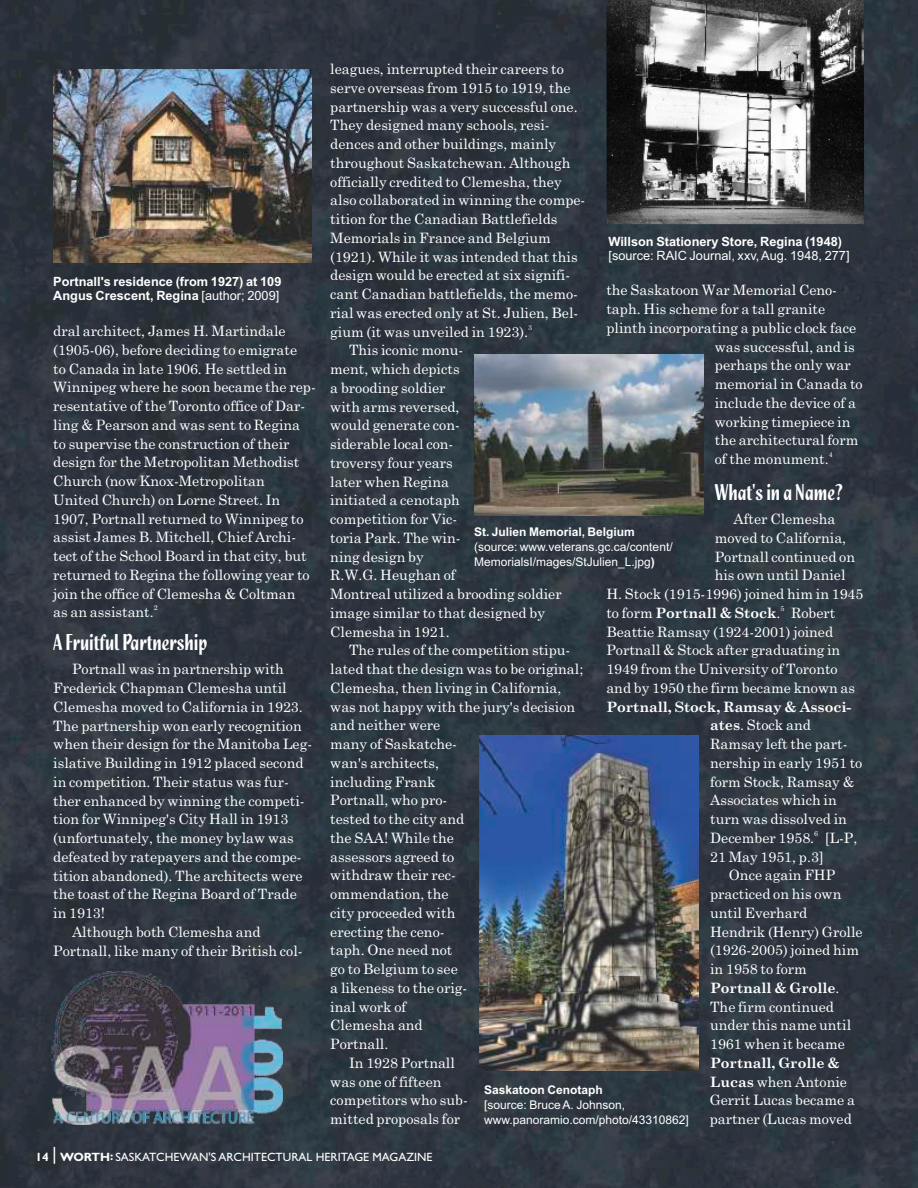
<style>
.page{position:relative;width:918px;height:1188px;background:#fff}
.page>*{position:absolute;margin:0;border:0;box-sizing:border-box;transform-origin:0 0}
.t1{font:24px "Quixley Com";color:#fff}
.t2{font:14.25px/18.8px "Century Schoolbook";color:#fff}
.t3{font:700 14.25px "Century Schoolbook";color:#fff}
.t4{font:700 12.75px/14.2px "Arial";color:#fff}
.t5{font:12.75px "Arial";color:#fff}
.t6{font:12px/15px "Arial";color:#fff}
.t7{font:12px "Gill Sans";color:#fff}
.t8{font:700 12px "Arial";color:#fff}
.t9{font:7.2px "Century Schoolbook";color:#fff}
.s1{font-weight:400}
.s2{font-weight:700}
.s3{font-family:"Arial";font-size:18px}
</style>
<div class="page">
<img style="left:0;top:0;width:918px;height:1188px">
<img style="left:51px;top:972px;width:232px;height:152px">
<img style="left:53px;top:69px;width:258px;height:193px">
<img style="left:606px;top:0;width:258px;height:224px">
<img style="left:474px;top:355px;width:229px;height:161px">
<img style="left:480px;top:736px;width:218px;height:334px">
<p class="t4" style="left:53px;top:275px;width:230px">Portnall's residence (from 1927) at 109<br>Angus Crescent, Regina <span class="s1">[author; 2009]</span></p>
<p class="t2" style="left:53px;top:323px;width:264px">dral architect, James H. Martindale (1905-06), before deciding to emigrate<br>to Canada in late 1906. He settled in Winnipeg where he soon became the rep&shy;resentative of the Toronto office of Dar&shy;ling &amp; Pearson and was sent to Regina to supervise the construction of their design for the Metropolitan Methodist Church (now Knox-Metropolitan<br>United Church) on Lorne Street. In 1907, Portnall returned to Winnipeg to assist James B. Mitchell, Chief Archi&shy;tect of the School Board in that city, but returned to Regina the following year to join the office of Clemesha &amp; Coltman</p>
<p class="t9" style="left:154px;top:605px;width:5px">2</p>
<p class="t2" style="left:53px;top:604px;width:102px">as an assistant.</p>
<h1 class="t1" style="left:53px;top:634px;width:156px">A Fruitful Partnership</h1>
<p class="t2" style="left:72px;top:661px;width:213px">Portnall was in partnership with</p>
<p class="t2" style="left:53px;top:680px;width:235px">Frederick Chapman Clemesha until</p>
<p class="t2" style="left:53px;top:699px;width:251px">Clemesha moved to California in 1923.</p>
<p class="t2" style="left:53px;top:717px;width:250px">The partnership won early recognition</p>
<p class="t2" style="left:53px;top:736px;width:260px">when their design for the Manitoba Leg-</p>
<p class="t2" style="left:53px;top:755px;width:252px">islative Building in 1912 placed second</p>
<p class="t2" style="left:53px;top:774px;width:237px">in competition. Their status was fur-</p>
<p class="t2" style="left:53px;top:792px;width:253px">ther enhanced by winning the competi-</p>
<p class="t2" style="left:53px;top:811px;width:237px">tion for Winnipeg's City Hall in 1913</p>
<p class="t2" style="left:53px;top:830px;width:242px">(unfortunately, the money bylaw was</p>
<p class="t2" style="left:53px;top:849px;width:250px">defeated by ratepayers and the compe-</p>
<p class="t2" style="left:53px;top:867px;width:251px">tition abandoned). The architects were</p>
<p class="t2" style="left:53px;top:886px;width:245px">the toast of the Regina Board of Trade</p>
<p class="t2" style="left:53px;top:905px;width:53px">in 1913!</p>
<p class="t2" style="left:72px;top:924px;width:190px">Although both Clemesha and</p>
<p class="t2" style="left:53px;top:942px;width:251px">Portnall, like many of their British col-</p>
<p class="t2" style="left:330px;top:61px;width:257px">leagues, interrupted their careers to serve overseas from 1915 to 1919, the partnership was a very successful one.<br>They designed many schools, resi&shy;dences and other buildings, mainly throughout Saskatchewan. Although officially credited to Clemesha, they also collaborated in winning the compe&shy;tition for the Canadian Battlefields Memorials in France and Belgium (1921). While it was intended that this design would be erected at six signifi&shy;cant Canadian battlefields, the memo&shy;rial was erected only at St. Julien, Bel-</p>
<p class="t9" style="left:528px;top:324px;width:5px">3</p>
<p class="t2" style="left:330px;top:323px;width:199px">gium (it was unveiled in 1923).</p>
<p class="t2" style="left:349px;top:342px;width:116px">This iconic monu-</p>
<p class="t2" style="left:330px;top:361px;width:131px">ment, which depicts</p>
<p class="t2" style="left:330px;top:380px;width:117px">a brooding soldier</p>
<p class="t2" style="left:330px;top:398px;width:131px">with arms reversed,</p>
<p class="t2" style="left:330px;top:417px;width:131px">would generate con-</p>
<p class="t2" style="left:330px;top:436px;width:124px">siderable local con-</p>
<p class="t2" style="left:330px;top:455px;width:124px">troversy four years</p>
<p class="t2" style="left:330px;top:473px;width:120px">later when Regina</p>
<p class="t2" style="left:330px;top:492px;width:131px">initiated a cenotaph</p>
<p class="t2" style="left:330px;top:511px;width:128px">competition for Vic-</p>
<p class="t2" style="left:330px;top:530px;width:132px">toria Park. The win-</p>
<p class="t2" style="left:330px;top:548px;width:95px">ning design by</p>
<p class="t2" style="left:330px;top:567px;width:127px">R.W.G. Heughan of</p>
<p class="t2" style="left:330px;top:586px;width:233px">Montreal utilized a brooding soldier</p>
<p class="t2" style="left:330px;top:605px;width:216px">image similar to that designed by</p>
<p class="t2" style="left:330px;top:623px;width:121px">Clemesha in 1921.</p>
<p class="t2" style="left:349px;top:642px;width:223px">The rules of the competition stipu-</p>
<p class="t2" style="left:330px;top:661px;width:254px">lated that the design was to be original;</p>
<p class="t2" style="left:330px;top:680px;width:233px">Clemesha, then living in California,</p>
<p class="t2" style="left:330px;top:698px;width:246px">was not happy with the jury's decision</p>
<p class="t2" style="left:330px;top:717px;width:112px">and neither were</p>
<p class="t2" style="left:330px;top:736px;width:128px">many of Saskatche-</p>
<p class="t2" style="left:330px;top:755px;width:110px">wan's architects,</p>
<p class="t2" style="left:330px;top:773px;width:107px">including Frank</p>
<p class="t2" style="left:330px;top:792px;width:118px">Portnall, who pro-</p>
<p class="t2" style="left:330px;top:811px;width:136px">tested to the city and</p>
<p class="t2" style="left:330px;top:830px;width:125px">the SAA! While the</p>
<p class="t2" style="left:330px;top:848px;width:126px">assessors agreed to</p>
<p class="t2" style="left:330px;top:867px;width:127px">withdraw their rec-</p>
<p class="t2" style="left:330px;top:886px;width:120px">ommendation, the</p>
<p class="t2" style="left:330px;top:905px;width:127px">city proceeded with</p>
<p class="t2" style="left:330px;top:923px;width:116px">erecting the ceno-</p>
<p class="t2" style="left:330px;top:942px;width:124px">taph. One need not</p>
<p class="t2" style="left:330px;top:961px;width:129px">go to Belgium to see</p>
<p class="t2" style="left:330px;top:980px;width:138px">a likeness to the orig-</p>
<p class="t2" style="left:330px;top:998px;width:78px">inal work of</p>
<p class="t2" style="left:330px;top:1017px;width:94px">Clemesha and</p>
<p class="t2" style="left:330px;top:1036px;width:60px">Portnall.</p>
<p class="t2" style="left:349px;top:1055px;width:107px">In 1928 Portnall</p>
<p class="t2" style="left:330px;top:1073px;width:113px">was one of fifteen</p>
<p class="t2" style="left:330px;top:1092px;width:139px">competitors who sub-</p>
<p class="t2" style="left:330px;top:1111px;width:131px">mitted proposals for</p>
<p class="t4" style="left:608px;top:236px;width:235px">Willson Stationery Store, Regina (1948)</p>
<p class="t5" style="left:608px;top:251px;width:243px">[source: RAIC Journal, xxv, Aug. 1948, 277]</p>
<p class="t2" style="left:606px;top:282px;width:232px">the Saskatoon War Memorial Ceno-</p>
<p class="t2" style="left:606px;top:301px;width:220px">taph. His scheme for a tall granite</p>
<p class="t2" style="left:606px;top:320px;width:251px">plinth incorporating a public clock face</p>
<p class="t2" style="left:715px;top:338px;width:141px">was successful, and is</p>
<p class="t2" style="left:715px;top:357px;width:138px">perhaps the only war</p>
<p class="t2" style="left:715px;top:376px;width:149px">memorial in Canada to</p>
<p class="t2" style="left:715px;top:395px;width:143px">include the device of a</p>
<p class="t2" style="left:715px;top:413px;width:137px">working timepiece in</p>
<p class="t2" style="left:715px;top:432px;width:145px">the architectural form</p>
<p class="t9" style="left:829px;top:452px;width:5px">4</p>
<p class="t2" style="left:715px;top:451px;width:115px">of the monument.</p>
<h1 class="t1" style="left:715px;top:484px;width:130px">What's in a Name?</h1>
<p class="t2" style="left:734px;top:511px;width:103px">After Clemesha</p>
<p class="t2" style="left:715px;top:530px;width:133px">moved to California,</p>
<p class="t2" style="left:715px;top:548px;width:142px">Portnall continued on</p>
<p class="t2" style="left:715px;top:567px;width:132px">his own until Daniel</p>
<p class="t2" style="left:606px;top:586px;width:259px">H. Stock (1915-1996) joined him in 1945</p>
<p class="t9" style="left:780px;top:605px;width:5px">5</p>
<p class="t2" style="left:606px;top:605px;width:250px">to form <span class="s2">Portnall &amp; Stock</span>. Robert Beattie Ramsay (1924-2001) joined Portnall &amp; Stock after graduating in 1949 from the University of Toronto and by 1950 the firm became known as</p>
<p class="t2" style="left:710px;top:698px;width:154px;text-indent:-104px"><span class="s2">Portnall, Stock, Ramsay &amp; Associ&shy;ates</span>. Stock and<br>Ramsay left the part&shy;nership in early 1951 to form Stock, Ramsay &amp;<br>Associates which in turn was dissolved in</p>
<p class="t9" style="left:814px;top:830px;width:5px">6</p>
<p class="t2" style="left:710px;top:830px;width:149px">December 1958. [L-P,</p>
<p class="t2" style="left:710px;top:848px;width:115px">21 May 1951, p.3]</p>
<p class="t2" style="left:729px;top:867px;width:108px">Once again FHP</p>
<p class="t2" style="left:710px;top:886px;width:133px">practiced on his own</p>
<p class="t2" style="left:710px;top:905px;width:99px">until Everhard</p>
<p class="t2" style="left:710px;top:923px;width:154px">Hendrik (Henry) Grolle</p>
<p class="t2" style="left:710px;top:942px;width:150px">(1926-2005) joined him</p>
<p class="t2" style="left:710px;top:961px;width:98px">in 1958 to form</p>
<p class="t3" style="left:710px;top:982px;width:131px">Portnall &amp; Grolle<span class="s1">.</span></p>
<p class="t2" style="left:710px;top:998px;width:126px">The firm continued</p>
<p class="t2" style="left:710px;top:1017px;width:143px">under this name until</p>
<p class="t2" style="left:710px;top:1036px;width:136px">1961 when it became</p>
<p class="t2" style="left:710px;top:1055px;width:147px"><span class="s2">Portnall, Grolle &amp;<br>Lucas</span> when Antonie<br>Gerrit Lucas became a partner (Lucas moved</p>
<p class="t8" style="left:474px;top:527px;width:162px">St. Julien Memorial, Belgium</p>
<p class="t6" style="left:474px;top:540px;width:200px">(source: www.veterans.gc.ca/content/<br>MemorialsI/mages/StJulien_L.jpg<span class="s2">)</span></p>
<p class="t8" style="left:484px;top:1086px;width:120px">Saskatoon Cenotaph</p>
<p class="t6" style="left:484px;top:1099px;width:206px">[source: Bruce A. Johnson, www.panoramio.com/photo/43310862]</p>
<p class="t7" style="left:36px;top:1153px;width:398px"><span class="s2">14</span> <span class="s3">|</span> <span class="s2">WORTH:</span> SASKATCHEWAN'S ARCHITECTURAL HERITAGE MAGAZINE</p>
</div>
